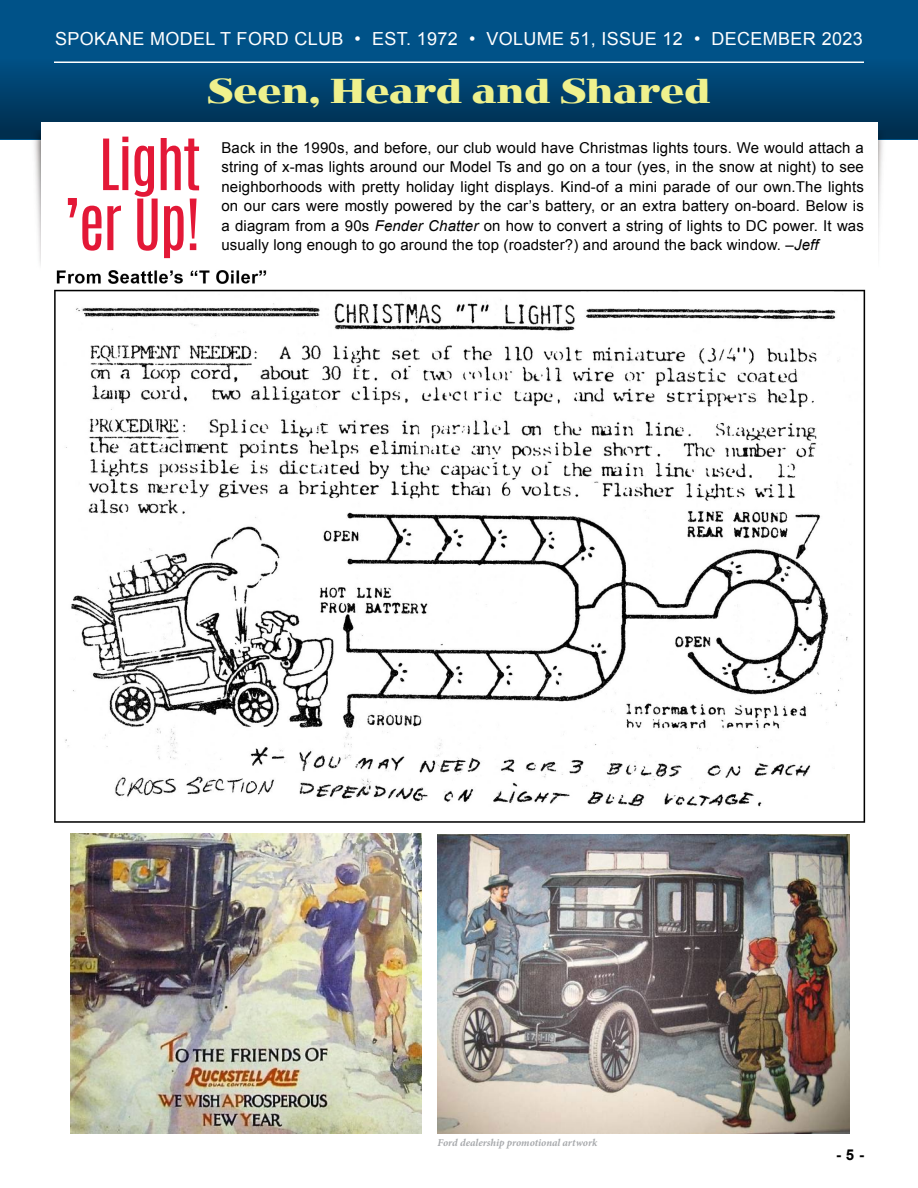
<style>
.page{position:relative;width:918px;height:1188px;background:#fff}
.page>*{position:absolute;margin:0;border:0;box-sizing:border-box;transform-origin:0 0}
.t1{font:60px/60px "Antonio";letter-spacing:-.03em;color:#e31837;text-align:center}
.t2{font:700 36px "Jimbo";color:#eff18d}
.t3{font:18px "Arial";letter-spacing:.02em;color:#fff}
.t4{font:15px/19.5px "Arial";letter-spacing:.01em;color:#000;text-align:justify}
.t5{font:700 15px "Arial";color:#000}
.t6{font:italic 700 10.5px "Minion Pro";letter-spacing:-.005em;color:#a7a9ac}
.s1{font-style:italic}
</style>
<div class="page">
<div style="left:0;top:0;width:918px;height:139px;background:#005288"></div>
<div style="left:0;top:53px;width:918px;height:85px;background:linear-gradient(to bottom,#0a5a8f,#002848)"></div>
<img style="left:19px;top:131px;width:22px;height:134px">
<img style="left:878px;top:131px;width:20px;height:112px">
<div style="left:41px;top:122px;width:837px;height:213px;background:#fff"></div>
<hr style="left:54px;top:62px;width:810px;height:1px;background:#fff">
<img style="left:54px;top:270px;width:812px;height:553px">
<img style="left:70px;top:834px;width:352px;height:300px">
<img style="left:438px;top:834px;width:411px;height:300px">
<p class="t3" style="left:55px;top:26px;width:809px">SPOKANE MODEL T FORD CLUB • EST. 1972 • VOLUME 51, ISSUE 12 • DECEMBER 2023</p>
<h2 class="t2" style="left:208px;top:70px;width:504px">Seen, Heard and Shared</h2>
<p class="t4" style="left:221px;top:138px;width:644px">Back in the 1990s, and before, our club would have Christmas lights tours. We would attach a string of x-mas lights around our Model Ts and go on a tour (yes, in the snow at night) to see neighborhoods with pretty holiday light displays. Kind-of a mini parade of our own.The lights on our cars were mostly powered by the car’s battery, or an extra battery on-board. Below is a diagram from a 90s <span class="s1">Fender Chatter</span> on how to convert a string of lights to DC power. It was usually long enough to go around the top (roadster?) and around the back window. <span class="s1">–Jeff</span></p>
<h1 class="t1" style="left:63px;top:135px;width:139px">Light ’er Up!</h1>
<p class="t6" style="left:438px;top:1135px;width:161px">Ford dealership promotional artwork</p>
<p class="t5" style="left:836px;top:1145px;width:29px">- 5 -</p>
</div>
